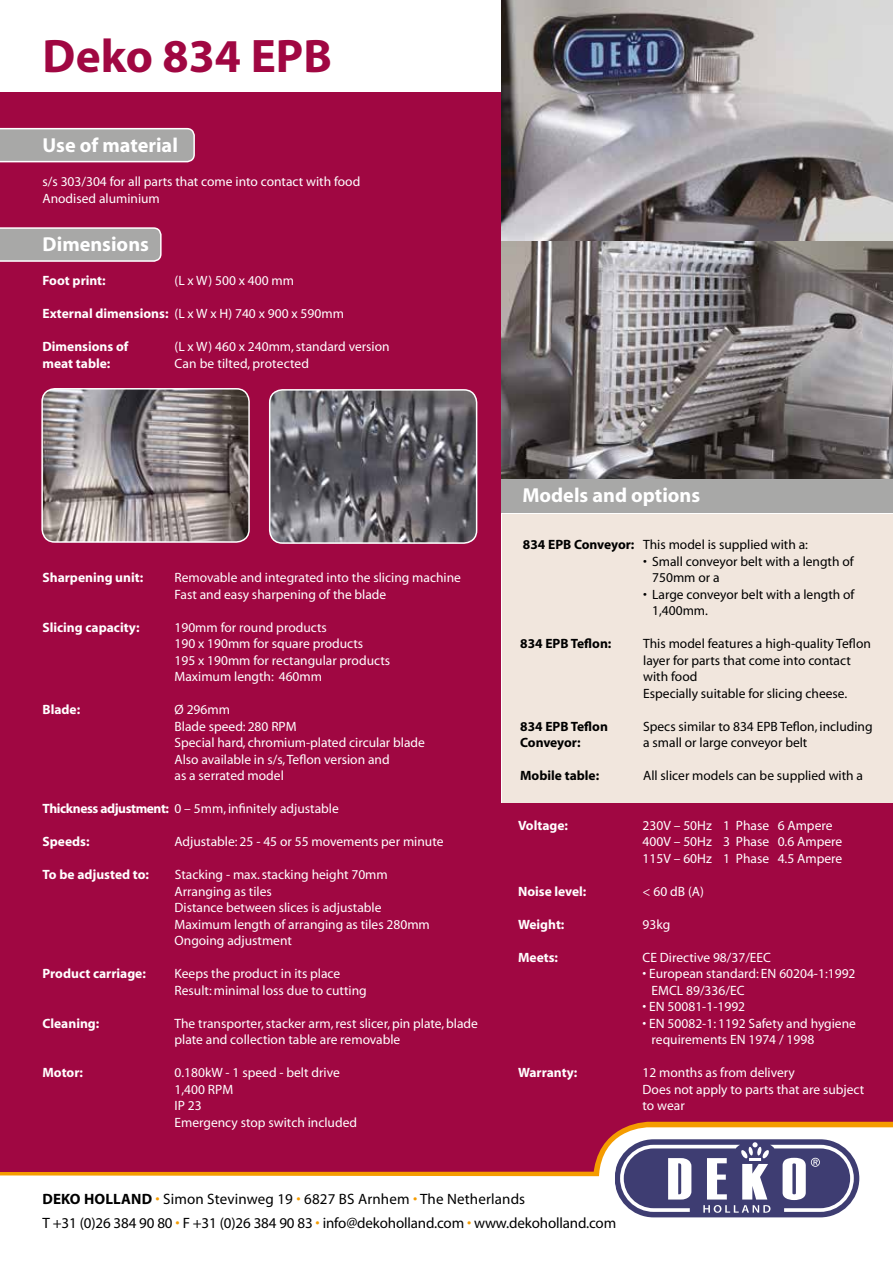
<style>
.page{position:relative;width:893px;height:1263px;background:#fff}
.page>*{position:absolute;margin:0;border:0;box-sizing:border-box;transform-origin:0 0}
.t1{font:700 47.25px "Myriad";color:#a00742}
.t2{font:700 20.25px "Myriad";color:#fff}
.t3{font:15px/24px "Myriad";letter-spacing:-.01em;color:#000}
.t4{font:13.5px/16.5px "Myriad";color:#fff}
.t5{font:13.5px/16.5px "Myriad";color:#000}
.t6{font:700 13.5px "Myriad";color:#fff}
.t7{font:700 13.5px "Myriad";color:#000}
.s1{font-weight:700}
.s2{color:#f59c00}
</style>
<div class="page">
<div style="left:502px;top:514px;width:391px;height:288px;background:#f1e6dd"></div>
<div style="left:489px;top:803px;width:404px;height:371px;background:#a00742"></div>
<div style="left:0;top:92px;width:501px;height:1082px;background:#a00742"></div>
<div style="left:502px;top:479px;width:391px;height:34px;background:#a8a8a7"></div>
<svg style="left:0;top:1121px;width:893px;height:97px"></svg>
<div style="left:614px;top:1134px;width:262px;height:90px;border:1px solid #fff;border-radius:42px"></div>
<img style="left:502px;top:0;width:391px;height:242px">
<svg style="left:502px;top:242px;width:391px;height:236px;background:#7a7576"></svg>
<svg style="left:0;top:128px;width:195px;height:34px;background:#aeaead"></svg>
<svg style="left:0;top:227px;width:162px;height:35px;background:#afacac"></svg>
<img style="left:270px;top:390px;width:207px;height:153px">
<div style="left:269px;top:389px;width:208px;height:155px;border:2px solid #fff;border-radius:13px"></div>
<img style="left:44px;top:389px;width:205px;height:151px">
<div style="left:41px;top:388px;width:209px;height:155px;border:2px solid #fff;border-radius:13px"></div>
<h1 class="t1" style="left:43px;top:32px;width:291px">Deko 834 EPB</h1>
<h2 class="t2" style="left:43px;top:135px;width:137px">Use of material</h2>
<p class="t4" style="left:43px;top:174px;width:319px">s/s 303/304 for all parts that come into contact with food<br>Anodised aluminium</p>
<h2 class="t2" style="left:43px;top:234px;width:108px">Dimensions</h2>
<p class="t6" style="left:43px;top:274px;width:65px">Foot print:</p>
<p class="t4" style="left:175px;top:273px;width:121px">(L x W) 500 x 400 mm</p>
<p class="t4" style="left:43px;top:306px;width:303px"><span class="s1">External dimensions:</span> (L x W x H) 740 x 900 x 590mm</p>
<p class="t6" style="left:43px;top:339px;width:88px">Dimensions of</p>
<p class="t4" style="left:175px;top:339px;width:217px">(L x W) 460 x 240mm, standard version</p>
<p class="t6" style="left:43px;top:356px;width:69px">meat table:</p>
<p class="t4" style="left:175px;top:355px;width:136px">Can be tilted, protected</p>
<p class="t6" style="left:43px;top:570px;width:102px">Sharpening unit:</p>
<p class="t4" style="left:175px;top:570px;width:288px">Removable and integrated into the slicing machine<br>Fast and easy sharpening of the blade</p>
<p class="t6" style="left:43px;top:620px;width:98px">Slicing capacity:</p>
<p class="t4" style="left:175px;top:619px;width:217px">190mm for round products<br>190 x 190mm for square products<br>195 x 190mm for rectangular products<br>Maximum length: 460mm</p>
<p class="t6" style="left:43px;top:702px;width:39px">Blade:</p>
<p class="t4" style="left:175px;top:702px;width:252px">Ø 296mm<br>Blade speed: 280 RPM<br>Special hard, chromium-plated circular blade<br>Also available in s/s, Teflon version and<br>as a serrated model</p>
<p class="t4" style="left:43px;top:801px;width:298px"><span class="s1">Thickness adjustment:</span> 0 – 5mm, infinitely adjustable</p>
<p class="t6" style="left:43px;top:834px;width:49px">Speeds:</p>
<p class="t4" style="left:175px;top:834px;width:270px">Adjustable: 25 - 45 or 55 movements per minute</p>
<p class="t6" style="left:43px;top:867px;width:108px">To be adjusted to:</p>
<p class="t4" style="left:175px;top:867px;width:257px">Stacking - max. stacking height 70mm<br>Arranging as tiles<br>Distance between slices is adjustable<br>Maximum length of arranging as tiles 280mm<br>Ongoing adjustment</p>
<p class="t6" style="left:43px;top:966px;width:105px">Product carriage:</p>
<p class="t4" style="left:175px;top:966px;width:194px">Keeps the product in its place<br>Result: minimal loss due to cutting</p>
<p class="t6" style="left:43px;top:1016px;width:58px">Cleaning:</p>
<p class="t4" style="left:175px;top:1015px;width:305px">The transporter, stacker arm, rest slicer, pin plate, blade plate and collection table are removable</p>
<p class="t6" style="left:43px;top:1065px;width:42px">Motor:</p>
<p class="t4" style="left:175px;top:1065px;width:184px">0.180kW - 1 speed - belt drive<br>1,400 RPM<br>IP 23<br>Emergency stop switch included</p>
<h2 class="t2" style="left:522px;top:485px;width:179px">Models and options</h2>
<p class="t5" style="left:523px;top:537px;width:287px"><span class="s1">834 EPB Conveyor:</span> This model is supplied with a:</p>
<p class="t5" style="left:652px;top:553px;width:203px;text-indent:-9px">• Small conveyor belt with a length of<br>750mm or a</p>
<p class="t5" style="left:652px;top:586px;width:204px;text-indent:-9px">• Large conveyor belt with a length of<br>1,400mm.</p>
<p class="t7" style="left:520px;top:636px;width:93px">834 EPB Teflon:</p>
<p class="t5" style="left:643px;top:636px;width:229px">This model features a high-quality Teflon layer for parts that come into contact with food<br>Especially suitable for slicing cheese.</p>
<p class="t7" style="left:520px;top:719px;width:89px">834 EPB Teflon</p>
<p class="t5" style="left:643px;top:718px;width:231px">Specs similar to 834 EPB Teflon, including</p>
<p class="t7" style="left:520px;top:735px;width:62px">Conveyor:</p>
<p class="t5" style="left:643px;top:735px;width:166px">a small or large conveyor belt</p>
<p class="t7" style="left:520px;top:768px;width:81px">Mobile table:</p>
<p class="t5" style="left:643px;top:768px;width:221px">All slicer models can be supplied with a</p>
<p class="t6" style="left:518px;top:818px;width:51px">Voltage:</p>
<p class="t4" style="left:643px;top:817px;width:201px">230V – 50Hz 1 Phase 6 Ampere<br>400V – 50Hz 3 Phase 0.6 Ampere<br>115V – 60Hz 1 Phase 4.5 Ampere</p>
<p class="t6" style="left:518px;top:884px;width:70px">Noise level:</p>
<p class="t4" style="left:643px;top:883px;width:63px">&lt; 60 dB (A)</p>
<p class="t6" style="left:518px;top:917px;width:48px">Weight:</p>
<p class="t4" style="left:643px;top:916px;width:29px">93kg</p>
<p class="t6" style="left:518px;top:950px;width:42px">Meets:</p>
<p class="t4" style="left:643px;top:949px;width:130px">CE Directive 98/37/EEC</p>
<p class="t4" style="left:652px;top:966px;width:205px;text-indent:-9px">• European standard: EN 60204-1:1992<br>EMCL 89/336/EC</p>
<p class="t4" style="left:643px;top:999px;width:104px">• EN 50081-1-1992</p>
<p class="t4" style="left:652px;top:1015px;width:206px;text-indent:-9px">• EN 50082-1: 1192 Safety and hygiene requirements EN 1974 / 1998</p>
<p class="t6" style="left:518px;top:1065px;width:61px">Warranty:</p>
<p class="t4" style="left:643px;top:1065px;width:223px">12 months as from delivery<br>Does not apply to parts that are subject to wear</p>
<p class="t3" style="left:43px;top:1188px;width:575px"><span class="s1">DEKO HOLLAND</span> <span class="s2">•</span> Simon Stevinweg 19 <span class="s2">•</span> 6827 BS Arnhem <span class="s2">•</span> The Netherlands<br>T +31 (0)26 384 90 80 <span class="s2">•</span> F +31 (0)26 384 90 83 <span class="s2">•</span> info@dekoholland.com <span class="s2">•</span> www.dekoholland.com</p>
</div>
